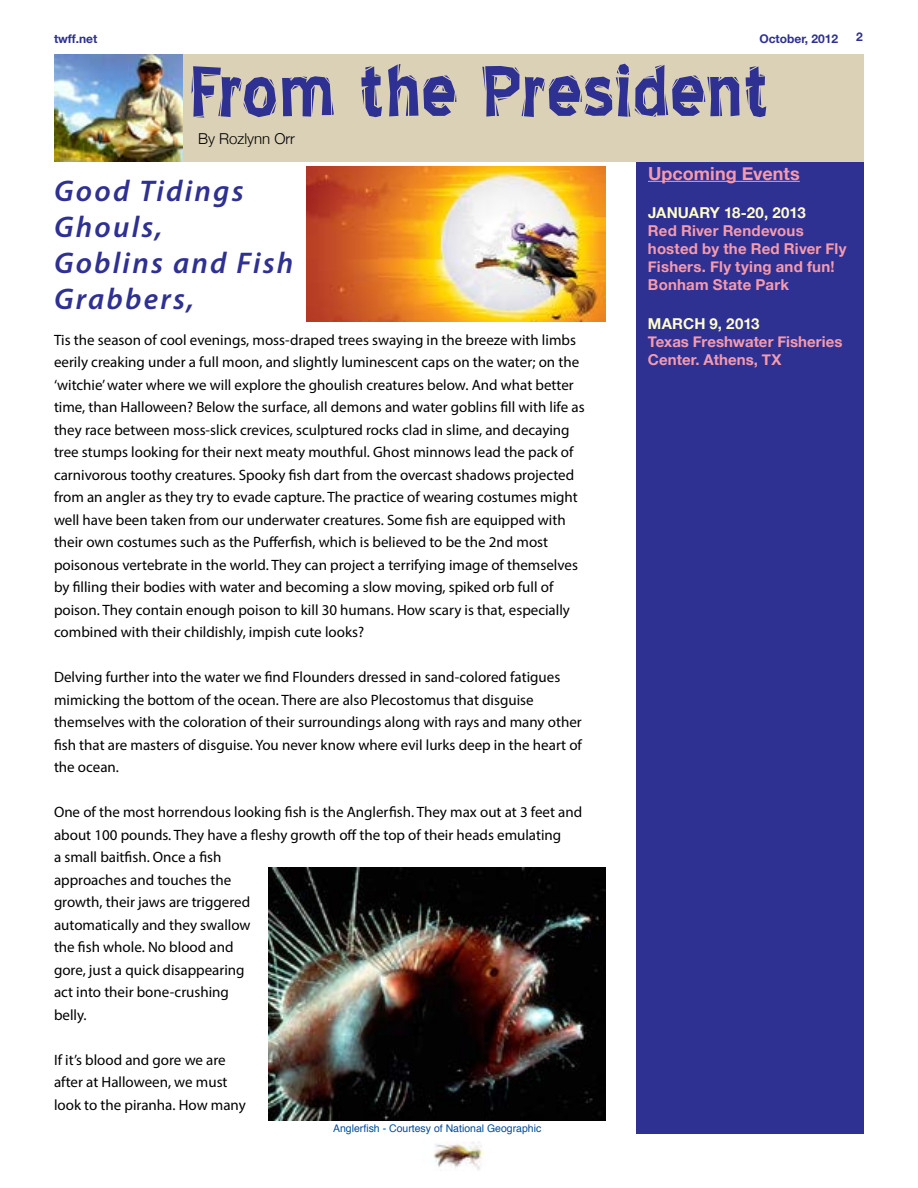
<style>
.page{position:relative;width:918px;height:1188px;background:#fff}
.page>*{position:absolute;margin:0;border:0;box-sizing:border-box;transform-origin:0 0}
.t1{font:87px "Blue Highway Linocut";color:#2e3092}
.t2{font:italic 600 30px/36px "Myriad Pro";letter-spacing:.075em;color:#2e3092}
.t3{font:700 18px "Helvetica Neue";letter-spacing:.005em;color:#f59bae}
.t4{font:15px/22.5px "Myriad Pro";color:#000}
.t5{font:700 15px/18px "Helvetica Neue";letter-spacing:.005em;color:#f59bae}
.t6{font:700 15px "Helvetica Neue";letter-spacing:-.005em;color:#ffc}
.t7{font:300 15px "Helvetica Neue";color:#000}
.t8{font:700 12px "Helvetica Neue";color:#2e3092}
.t9{font:10.5px "Helvetica";color:#004c9d}
</style>
<div class="page">
<img style="left:433px;top:1141px;width:52px;height:29px">
<div style="left:54px;top:55px;width:810px;height:107px;background:#dbd1b6"></div>
<div style="left:636px;top:162px;width:228px;height:972px;background:#2e3092"></div>
<hr style="left:648px;top:181px;width:152px;height:1px;background:#f59bae">
<img style="left:54px;top:54px;width:129px;height:108px">
<img style="left:268px;top:867px;width:338px;height:254px">
<img style="left:306px;top:166px;width:300px;height:155px">
<p class="t8" style="left:54px;top:30px;width:45px">twff.net</p>
<p class="t8" style="left:759px;top:30px;width:80px">October, 2012</p>
<p class="t8" style="left:856px;top:27px;width:8px">2</p>
<h1 class="t1" style="left:189px;top:50px;width:582px">From the President</h1>
<p class="t7" style="left:198px;top:126px;width:98px">By Rozlynn Orr</p>
<p class="t3" style="left:648px;top:159px;width:153px">Upcoming Events</p>
<p class="t6" style="left:648px;top:201px;width:42px">Januar</p>
<p class="t6" style="left:710px;top:201px;width:97px">y 18-20, 2013</p>
<p class="t5" style="left:648px;top:222px;width:200px">Red River Rendevous hosted by the Red River Fly<br>Fishers. Fly tying and fun!<br>Bonham State Park</p>
<p class="t6" style="left:648px;top:312px;width:13px">marc</p>
<p class="t6" style="left:694px;top:312px;width:67px">h 9, 2013</p>
<p class="t5" style="left:648px;top:333px;width:196px">Texas Freshwater Fisheries<br>Center. Athens, TX</p>
<h2 class="t2" style="left:54px;top:172px;width:241px">Good Tidings<br>Ghouls,<br>Goblins and Fish<br>Grabbers,</h2>
<p class="t4" style="left:54px;top:328px;width:532px">Tis the season of cool evenings, moss-draped trees swaying in the breeze with limbs eerily creaking under a full moon, and slightly luminescent caps on the water; on the ‘witchie’ water where we will explore the ghoulish creatures below. And what better time, than Halloween? Below the surface, all demons and water goblins fill with life as they race between moss-slick crevices, sculptured rocks clad in slime, and decaying tree stumps looking for their next meaty mouthful. Ghost minnows lead the pack of carnivorous toothy creatures. Spooky fish dart from the overcast shadows projected from an angler as they try to evade capture. The practice of wearing costumes might well have been taken from our underwater creatures. Some fish are equipped with their own costumes such as the Pufferfish, which is believed to be the 2nd most poisonous vertebrate in the world. They can project a terrifying image of themselves by filling their bodies with water and becoming a slow moving, spiked orb full of poison. They contain enough poison to kill 30 humans. How scary is that, especially combined with their childishly, impish cute looks?</p>
<p class="t4" style="left:54px;top:666px;width:530px">Delving further into the water we find Flounders dressed in sand-colored fatigues mimicking the bottom of the ocean. There are also Plecostomus that disguise themselves with the coloration of their surroundings along with rays and many other fish that are masters of disguise. You never know where evil lurks deep in the heart of the ocean.</p>
<p class="t4" style="left:54px;top:801px;width:530px">One of the most horrendous looking fish is the Anglerfish. They max out at 3 feet and about 100 pounds. They have a fleshy growth off the top of their heads emulating<br>a small baitfish. Once a fish<br>approaches and touches the<br>growth, their jaws are triggered<br>automatically and they swallow<br>the fish whole. No blood and<br>gore, just a quick disappearing<br>act into their bone-crushing<br>belly.</p>
<p class="t4" style="left:54px;top:1048px;width:193px">If it’s blood and gore we are after at Halloween, we must look to the piranha. How many</p>
<p class="t9" style="left:333px;top:1120px;width:210px">Anglerfish - Courtesy of National Geographic</p>
</div>
